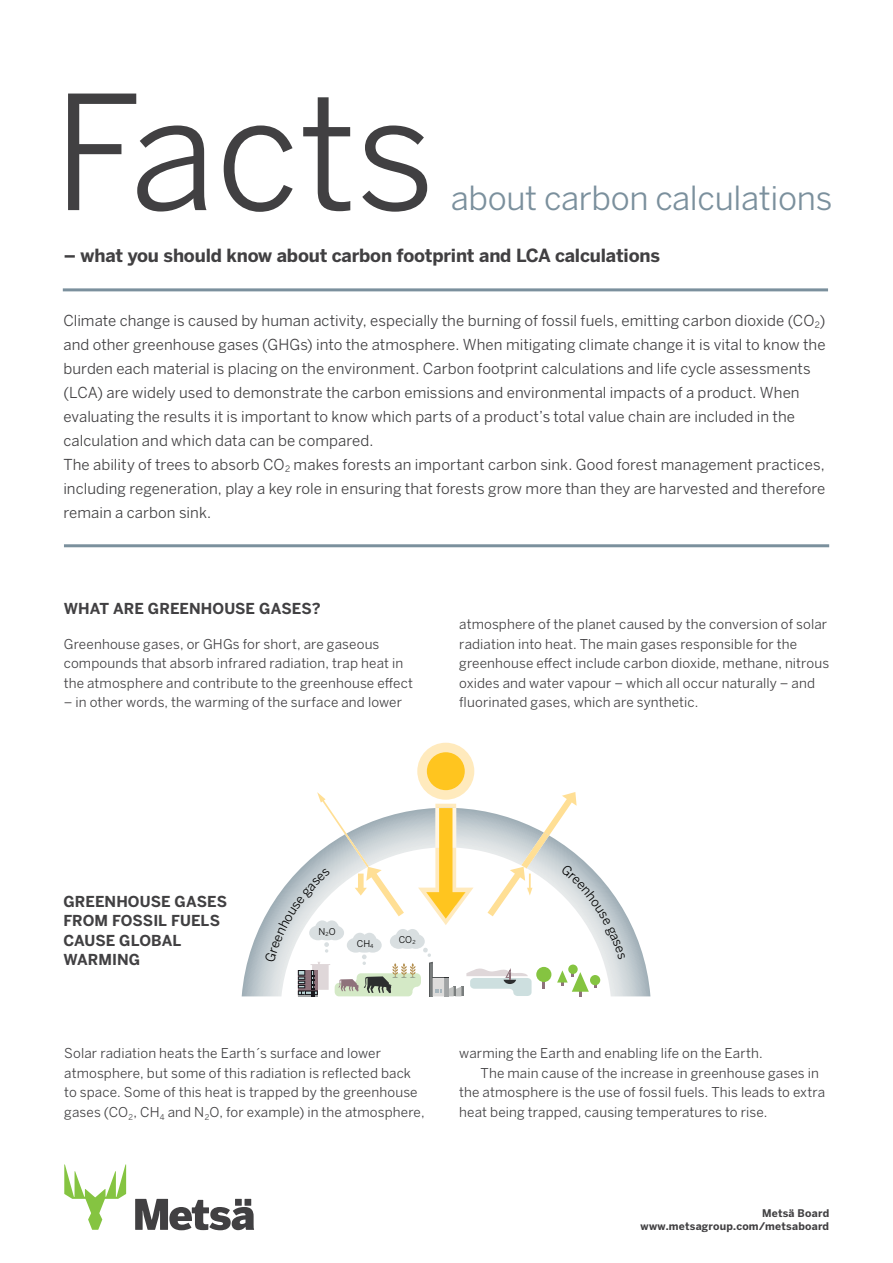
<style>
.page{position:relative;width:893px;height:1263px;background:#fff}
.page>*{position:absolute;margin:0;border:0;box-sizing:border-box;transform-origin:0 0}
.t1{font:157.5px "Benton Sans";letter-spacing:-.005em;color:#414042}
.t2{font:33px "Benton Sans";letter-spacing:-.01em;color:#7b909d}
.t3{font:700 18px "Benton Sans";letter-spacing:-.01em;color:#414042}
.t4{font:15px/24px "Benton Sans";letter-spacing:.005em;color:#414042}
.t5{font:700 15px/19.5px "Benton Sans";letter-spacing:.005em;color:#414042}
.t6{font:13.5px/19.5px "Benton Sans";letter-spacing:.01em;color:#414042}
.t7{font:700 10.5px/13.5px "Benton Sans";letter-spacing:.02em;color:#414042;text-align:right}
.t8{font:9.3px "Benton Sans";color:#000}
</style>
<div class="page">
<svg style="left:135px;top:1199px;width:119px;height:31px"></svg>
<svg style="left:64px;top:1164px;width:62px;height:66px"></svg>
<svg style="left:242px;top:913px;width:408px;height:83px"></svg>
<div style="left:417px;top:743px;width:57px;height:57px;background:#ffeabd;border-radius:50%"></div>
<div style="left:427px;top:752px;width:38px;height:38px;background:#ffc51f;border-radius:50%"></div>
<hr style="left:63px;top:288px;width:765px;height:3px;background:#7b909d">
<hr style="left:64px;top:544px;width:765px;height:3px;background:#7b909d">
<svg style="left:265px;top:792px;width:360px;height:204px"></svg>
<h1 class="t1" style="left:53px;top:60px;width:384px">Facts</h1>
<h2 class="t2" style="left:451px;top:178px;width:383px">about carbon calculations</h2>
<h3 class="t3" style="left:64px;top:244px;width:598px">– what you should know about carbon footprint and LCA calculations</h3>
<p class="t4" style="left:63px;top:308px;width:764px">Climate change is caused by human activity, especially the burning of fossil fuels, emitting carbon dioxide (CO<sub>2</sub>) and other greenhouse gases (GHGs) into the atmosphere. When mitigating climate change it is vital to know the burden each material is placing on the environment. Carbon footprint calculations and life cycle assessments (LCA) are widely used to demonstrate the carbon emissions and environmental impacts of a product. When evaluating the results it is important to know which parts of a product’s total value chain are included in the calculation and which data can be compared.<br>The ability of trees to absorb CO<sub>2</sub> makes forests an important carbon sink. Good forest management practices, including regeneration, play a key role in ensuring that forests grow more than they are harvested and therefore remain a carbon sink.</p>
<p class="t5" style="left:64px;top:599px;width:258px">WHAT ARE GREENHOUSE GASES?</p>
<p class="t6" style="left:64px;top:634px;width:351px">Greenhouse gases, or GHGs for short, are gaseous compounds that absorb infrared radiation, trap heat in the atmosphere and contribute to the greenhouse effect</p>
<p class="t6" style="left:64px;top:692px;width:340px">– in other words, the warming of the surface and lower</p>
<p class="t6" style="left:459px;top:614px;width:371px">atmosphere of the planet caused by the conversion of solar radiation into heat. The main gases responsible for the greenhouse effect include carbon dioxide, methane, nitrous oxides and water vapour – which all occur naturally – and fluorinated gases, which are synthetic.</p>
<p class="t5" style="left:63px;top:892px;width:165px">GREENHOUSE GASES<br>FROM FOSSIL FUELS<br>CAUSE GLOBAL<br>WARMING</p>
<p class="t8" style="left:319px;top:926px;width:19px">N<sub>2</sub>O</p>
<p class="t8" style="left:357px;top:938px;width:18px">CH<sub>4</sub></p>
<p class="t8" style="left:399px;top:934px;width:18px">CO<sub>2</sub></p>
<p class="t6" style="left:64px;top:1043px;width:362px">Solar radiation heats the Earth´s surface and lower atmosphere, but some of this radiation is reflected back to space. Some of this heat is trapped by the greenhouse gases (CO<sub>2</sub>, CH<sub>4</sub> and N<sub>2</sub>O, for example) in the atmosphere,</p>
<p class="t6" style="left:459px;top:1043px;width:305px">warming the Earth and enabling life on the Earth.</p>
<p class="t6" style="left:480px;top:1063px;width:340px">The main cause of the increase in greenhouse gases in</p>
<p class="t6" style="left:459px;top:1082px;width:368px">the atmosphere is the use of fossil fuels. This leads to extra</p>
<p class="t6" style="left:459px;top:1102px;width:310px">heat being trapped, causing temperatures to rise.</p>
<p class="t7" style="left:640px;top:1206px;width:190px">Metsä Board www.metsagroup.com/metsaboard</p>
</div>
